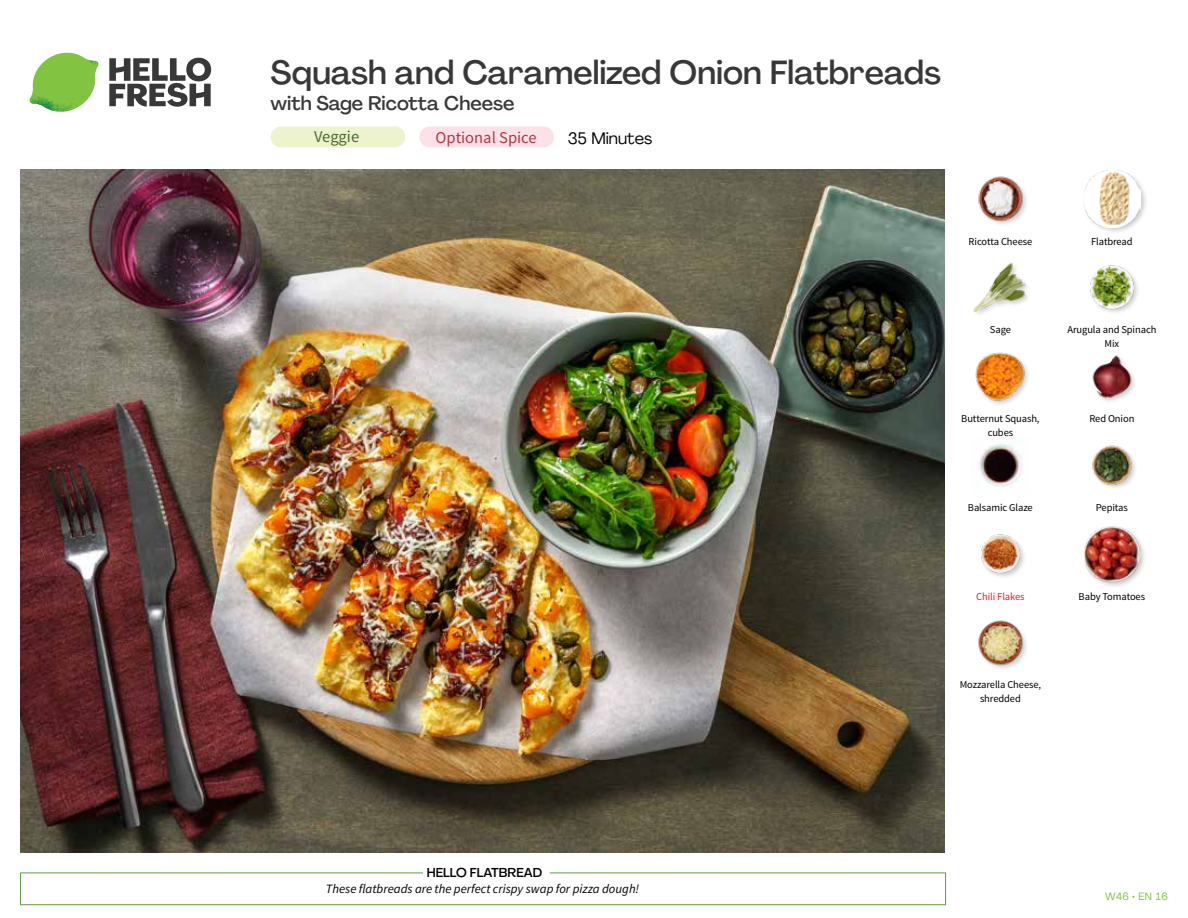
<style>
.page{position:relative;width:1188px;height:918px;background:#fff}
.page>*{position:absolute;margin:0;border:0;box-sizing:border-box;transform-origin:0 0}
.t1{font:500 33px "Agrandir";color:#383839}
.t2{font:500 19.5px "Agrandir";color:#383839}
.t3{font:16.5px "Source Sans Pro";color:#b33841}
.t4{font:16.5px "Agrandir";color:#000}
.t5{font:16.5px "Source Sans Pro";color:#476b32}
.t6{font:italic 12.75px "Source Sans Pro";color:#000}
.t7{font:500 12.75px "Agrandir";color:#000}
.t8{font:10.5px/13.5px "Source Sans Pro";letter-spacing:-.01em;color:#000;text-align:center}
.t9{font:10.5px "Source Sans Pro";letter-spacing:-.01em;color:#ed1d24}
.t10{font:10.5px "Agrandir";letter-spacing:.05em;color:#82c341}
</style>
<div class="page">
<div style="left:419px;top:127px;width:135px;height:20px;background:#fce1e9;border-radius:10px"></div>
<div style="left:271px;top:127px;width:134px;height:20px;background:#edf3cd;border-radius:10px"></div>
<svg style="left:109px;top:57px;width:102px;height:50px"></svg>
<svg style="left:34px;top:53px;width:62px;height:40px"></svg>
<img style="left:67px;top:53px;width:32px;height:26px">
<img style="left:33px;top:75px;width:59px;height:11px">
<img style="left:29px;top:79px;width:61px;height:33px">
<img style="left:65px;top:86px;width:27px;height:25px">
<div style="left:20px;top:873px;width:926px;height:32px;border:1px solid #609f43"></div>
<div style="left:423px;top:865px;width:127px;height:15px;background:#fff"></div>
<img style="left:21px;top:170px;width:924px;height:682px">
<img style="left:978px;top:620px;width:49px;height:49px">
<div style="left:1082px;top:525px;width:65px;height:64px;background:#000;opacity:.2"></div>
<img style="left:1083px;top:525px;width:58px;height:58px">
<img style="left:981px;top:534px;width:43px;height:43px">
<img style="left:1092px;top:445px;width:43px;height:43px">
<img style="left:979px;top:439px;width:44px;height:49px">
<img style="left:1092px;top:355px;width:43px;height:46px">
<img style="left:975px;top:352px;width:53px;height:52px">
<img style="left:1090px;top:265px;width:48px;height:48px">
<img style="left:973px;top:263px;width:55px;height:51px">
<div style="left:1082px;top:169px;width:66px;height:65px;background:#000;opacity:.2"></div>
<img style="left:1083px;top:170px;width:58px;height:57px">
<img style="left:978px;top:176px;width:49px;height:48px">
<h1 class="t1" style="left:271px;top:52px;width:672px">Squash and Caramelized Onion Flatbreads</h1>
<h2 class="t2" style="left:271px;top:91px;width:245px">with Sage Ricotta Cheese</h2>
<h3 class="t5" style="left:314px;top:127px;width:47px">Veggie</h3>
<h3 class="t3" style="left:436px;top:128px;width:103px">Optional Spice</h3>
<h3 class="t4" style="left:568px;top:128px;width:86px">35 Minutes</h3>
<p class="t8" style="left:969px;top:234px;width:65px">Ricotta Cheese</p>
<p class="t8" style="left:990px;top:323px;width:23px">Sage</p>
<p class="t8" style="left:1091px;top:234px;width:43px">Flatbread</p>
<p class="t8" style="left:1067px;top:323px;width:90px">Arugula and Spinach<br>Mix</p>
<p class="t8" style="left:961px;top:412px;width:80px">Butternut Squash,</p>
<p class="t8" style="left:1089px;top:412px;width:47px">Red Onion</p>
<p class="t8" style="left:988px;top:425px;width:27px">cubes</p>
<p class="t8" style="left:968px;top:501px;width:66px">Balsamic Glaze</p>
<p class="t8" style="left:1096px;top:501px;width:33px">Pepitas</p>
<p class="t9" style="left:976px;top:590px;width:50px">Chili Flakes</p>
<p class="t8" style="left:1079px;top:590px;width:68px">Baby Tomatoes</p>
<p class="t8" style="left:960px;top:678px;width:83px">Mozzarella Cheese, shredded</p>
<p class="t7" style="left:427px;top:864px;width:117px">HELLO FLATBREAD</p>
<p class="t6" style="left:326px;top:881px;width:315px">These flatbreads are the perfect crispy swap for pizza dough!</p>
<p class="t10" style="left:1105px;top:890px;width:64px">W46 • EN 16</p>
</div>
